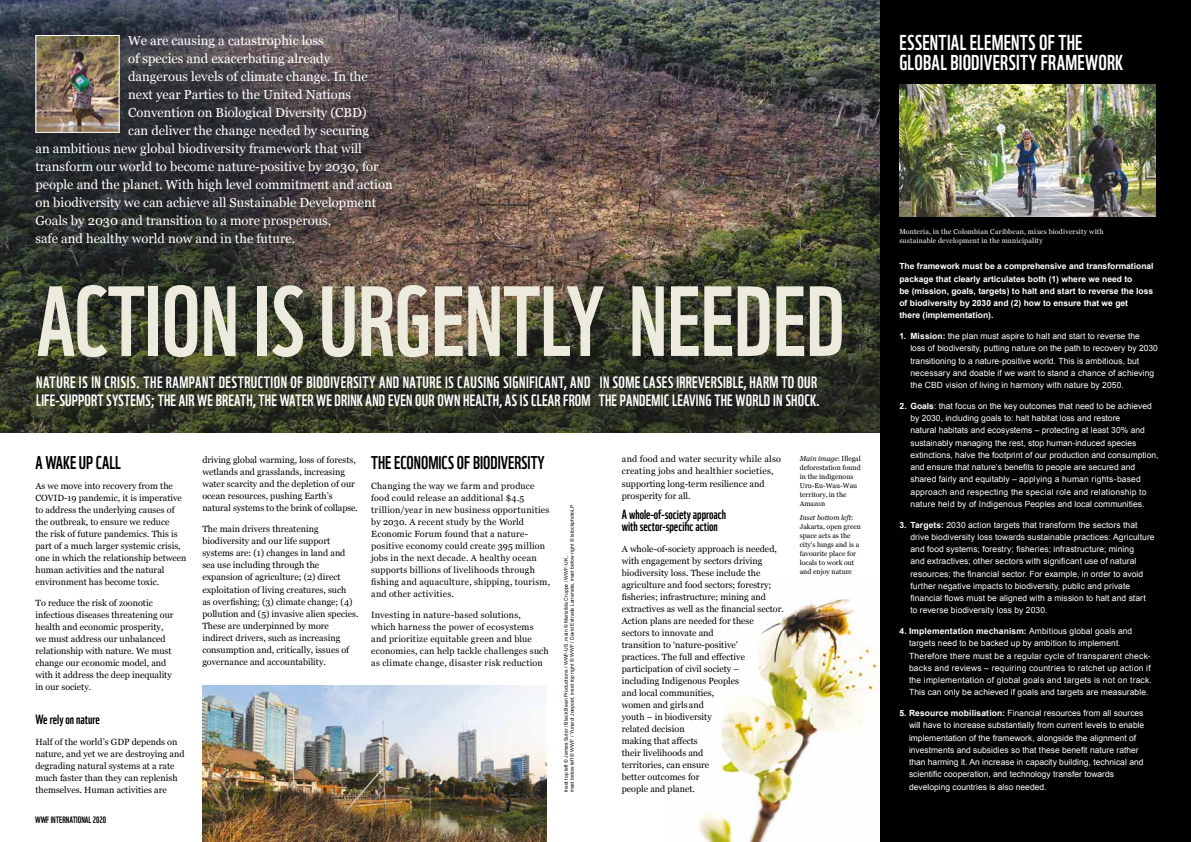
<style>
.page{position:relative;width:1191px;height:842px;background:#fff}
.page>*{position:absolute;margin:0;border:0;box-sizing:border-box;transform-origin:0 0}
.t1{font:96.7px "WWF";color:#edebdd}
.t2{font:21px/20px "WWF";letter-spacing:.015em;color:#fff}
.t3{font:18px "WWF";color:#000}
.t4{font:16px/17.9px "WWF";letter-spacing:.02em;color:#fff}
.t5{font:13px "Georgia";color:#fff}
.t6{font:13px/12px "WWF";color:#000}
.t7{font:9px/12px "Georgia";color:#000}
.t8{font:9px/12px "Georgia";letter-spacing:.025em;color:#000}
.t9{font:9px "WWF";color:#000}
.t10{font:8.5px/12.2px "Arial";color:#fff}
.t11{font:8.5px/12.2px "Arial";letter-spacing:.02em;color:#fff}
.t12{font:700 8.5px/12.2px "Arial";color:#fff}
.t13{font:7px/9px "Georgia";color:#000}
.t14{font:7px/9px "Georgia";letter-spacing:.025em;color:#fff}
.t15{font:5px/6px "Arial";letter-spacing:.02em;color:#000}
.s1{font-style:italic}
.s2{font-weight:700}
</style>
<div class="page">
<img style="left:698px;top:598px;width:182px;height:244px">
<img style="left:0;top:0;width:880px;height:432px">
<img style="left:37px;top:37px;width:81px;height:94px">
<div style="left:35px;top:35px;width:85px;height:98px;border:1px solid #fff"></div>
<img style="left:202px;top:685px;width:344px;height:157px">
<div style="left:880px;top:0;width:311px;height:842px;background:#000"></div>
<img style="left:899px;top:84px;width:257px;height:133px">
<h3 class="t5" style="left:128px;top:31px;width:197px">We are causing a catastrophic loss</h3>
<h3 class="t5" style="left:128px;top:49px;width:204px">of species and exacerbating already</h3>
<h3 class="t5" style="left:128px;top:67px;width:241px">dangerous levels of climate change. In the</h3>
<h3 class="t5" style="left:128px;top:85px;width:224px">next year Parties to the United Nations</h3>
<h3 class="t5" style="left:128px;top:103px;width:240px">Convention on Biological Diversity (CBD)</h3>
<h3 class="t5" style="left:128px;top:121px;width:243px">can deliver the change needed by securing</h3>
<h3 class="t5" style="left:35px;top:139px;width:328px">an ambitious new global biodiversity framework that will</h3>
<h3 class="t5" style="left:35px;top:157px;width:345px">transform our world to become nature-positive by 2030, for</h3>
<h3 class="t5" style="left:35px;top:175px;width:359px">people and the planet. With high level commitment and action</h3>
<h3 class="t5" style="left:35px;top:193px;width:342px">on biodiversity we can achieve all Sustainable Development</h3>
<h3 class="t5" style="left:35px;top:211px;width:297px">Goals by 2030 and transition to a more prosperous,</h3>
<h3 class="t5" style="left:35px;top:229px;width:261px">safe and healthy world now and in the future.</h3>
<h1 class="t1" style="left:36px;top:246px;width:810px">ACTION IS URGENTLY NEEDED</h1>
<p class="t4" style="left:36px;top:372px;width:785px">NATURE IS IN CRISIS. THE RAMPANT DESTRUCTION OF BIODIVERSITY AND NATURE IS CAUSING SIGNIFICANT, AND IN SOME CASES IRREVERSIBLE, HARM TO OUR<br>LIFE-SUPPORT SYSTEMS; THE AIR WE BREATH, THE WATER WE DRINK AND EVEN OUR OWN HEALTH, AS IS CLEAR FROM THE PANDEMIC LEAVING THE WORLD IN SHOCK.</p>
<h3 class="t3" style="left:35px;top:448px;width:87px">A WAKE UP CALL</h3>
<p class="t7" style="left:35px;top:480px;width:152px">As we move into recovery from the COVID-19 pandemic, it is imperative to address the underlying causes of the outbreak, to ensure we reduce<br>the risk of future pandemics. This is part of a much larger systemic crisis, one in which the relationship between human activities and the natural environment has become toxic.</p>
<p class="t7" style="left:35px;top:596px;width:140px">To reduce the risk of zoonotic infectious diseases threatening our health and economic prosperity, we must address our unbalanced relationship with nature. We must change our economic model, and with it address the deep inequality in our society.</p>
<h3 class="t6" style="left:35px;top:712px;width:66px">We rely on nature</h3>
<p class="t7" style="left:35px;top:735px;width:151px">Half of the world’s GDP depends on nature, and yet we are destroying and degrading natural systems at a rate much faster than they can replenish themselves. Human activities are</p>
<p class="t9" style="left:35px;top:813px;width:73px">WWF INTERNATIONAL 2020</p>
<p class="t7" style="left:202px;top:453px;width:157px">driving global warming, loss of forests, wetlands and grasslands, increasing water scarcity and the depletion of our ocean resources, pushing Earth’s natural systems to the brink of collapse.</p>
<p class="t7" style="left:202px;top:522px;width:158px">The main drivers threatening biodiversity and our life support systems are: (1) changes in land and sea use including through the expansion of agriculture; (2) direct exploitation of living creatures, such<br>as overfishing; (3) climate change; (4) pollution and (5) invasive alien species.<br>These are underpinned by more indirect drivers, such as increasing consumption and, critically, issues of governance and accountability.</p>
<h3 class="t3" style="left:371px;top:448px;width:175px">THE ECONOMICS OF BIODIVERSITY</h3>
<p class="t8" style="left:371px;top:480px;width:180px">Changing the way we farm and produce food could release an additional $4.5 trillion/year in new business opportunities by 2030. A recent study by the World Economic Forum found that a nature&shy;positive economy could create 395 million jobs in the next decade. A healthy ocean supports billions of livelihoods through fishing and aquaculture, shipping, tourism, and other activities.</p>
<p class="t8" style="left:371px;top:608px;width:179px">Investing in nature-based solutions,<br>which harness the power of ecosystems and prioritize equitable green and blue economies, can help tackle challenges such as climate change, disaster risk reduction</p>
<p class="t15" style="left:563px;top:792px;width:289px;rotate:-90deg">Inset top left © James Suter / Black Bean Productions / WWF-US, main © Marizilda Cruppe / WWF-UK,<br>inset below left © WWF / Yunaidi Joepoet, inset top right © WWF / David Estrada Larraneta, inset below right © IstockphotoLP</p>
<p class="t7" style="left:622px;top:453px;width:161px">and food and water security while also creating jobs and healthier societies, supporting long-term resilience and prosperity for all.</p>
<h3 class="t6" style="left:622px;top:507px;width:106px">A whole-of-society approach with sector-specific action</h3>
<p class="t7" style="left:622px;top:542px;width:164px">A whole-of-society approach is needed, with engagement by sectors driving biodiversity loss. These include the agriculture and food sectors; forestry; fisheries; infrastructure; mining and extractives as well as the financial sector.<br>Action plans are needed for these sectors to innovate and<br>transition to ‘nature-positive’<br>practices. The full and effective participation of civil society –<br>including Indigenous Peoples<br>and local communities,<br>women and girls and<br>youth – in biodiversity<br>related decision<br>making that affects<br>their livelihoods and<br>territories, can ensure<br>better outcomes for<br>people and planet.</p>
<p class="t13" style="left:799px;top:454px;width:63px"><span class="s1">Main image</span>: Illegal deforestation found in the indigenous<br>Uru-Eu-Wau-Wau territory, in the<br>Amazon</p>
<p class="t13" style="left:799px;top:513px;width:63px"><span class="s1">Inset bottom left</span>:<br>Jakarta, open green space acts as the city’s lungs and is a favourite place for locals to work out and enjoy nature</p>
<h2 class="t2" style="left:899px;top:31px;width:225px">ESSENTIAL ELEMENTS OF THE<br>GLOBAL BIODIVERSITY FRAMEWORK</h2>
<p class="t14" style="left:899px;top:227px;width:206px">Monteria, in the Colombian Caribbean, mixes biodiversity with sustainable development in the municipality</p>
<p class="t12" style="left:899px;top:260px;width:256px">The framework must be a comprehensive and transformational package that clearly articulates both (1) where we need to<br>be (mission, goals, targets) to halt and start to reverse the loss of biodiversity by 2030 and (2) how to ensure that we get<br>there (implementation).</p>
<p class="t10" style="left:910px;top:330px;width:249px;text-indent:-11px"><span class="s2">1. Mission:</span> the plan must aspire to halt and start to reverse the<br>loss of biodiversity, putting nature on the path to recovery by 2030 transitioning to a nature-positive world. This is ambitious, but necessary and doable if we want to stand a chance of achieving the CBD vision of living in harmony with nature by 2050.</p>
<p class="t10" style="left:910px;top:400px;width:250px;text-indent:-11px"><span class="s2">2. Goals</span>: that focus on the key outcomes that need to be achieved by 2030, including goals to: halt habitat loss and restore<br>natural habitats and ecosystems – protecting at least 30% and sustainably managing the rest, stop human-induced species extinctions, halve the footprint of our production and consumption, and ensure that nature’s benefits to people are secured and shared fairly and equitably – applying a human rights-based approach and respecting the special role and relationship to nature held by of Indigenous Peoples and local communities.</p>
<p class="t10" style="left:910px;top:519px;width:246px;text-indent:-11px"><span class="s2">3. Targets:</span> 2030 action targets that transform the sectors that drive biodiversity loss towards sustainable practices: Agriculture and food systems; forestry; fisheries; infrastructure; mining<br>and extractives; other sectors with significant use of natural resources; the financial sector. For example, in order to avoid further negative impacts to biodiversity, public and private financial flows must be aligned with a mission to halt and start to reverse biodiversity loss by 2030.</p>
<p class="t11" style="left:909px;top:625px;width:244px;text-indent:-10px"><span class="s2">4. Implementation mechanism:</span> Ambitious global goals and targets need to be backed up by ambition to implement.<br>Therefore there must be a regular cycle of transparent check&shy;backs and reviews – requiring countries to ratchet up action if the implementation of global goals and targets is not on track.<br>This can only be achieved if goals and targets are measurable.</p>
<p class="t10" style="left:909px;top:707px;width:237px;text-indent:-10px"><span class="s2">5. Resource mobilisation:</span> Financial resources from all sources will have to increase substantially from current levels to enable implementation of the framework, alongside the alignment of investments and subsidies so that these benefit nature rather than harming it. An increase in capacity building, technical and scientific cooperation, and technology transfer towards developing countries is also needed.</p>
</div>
